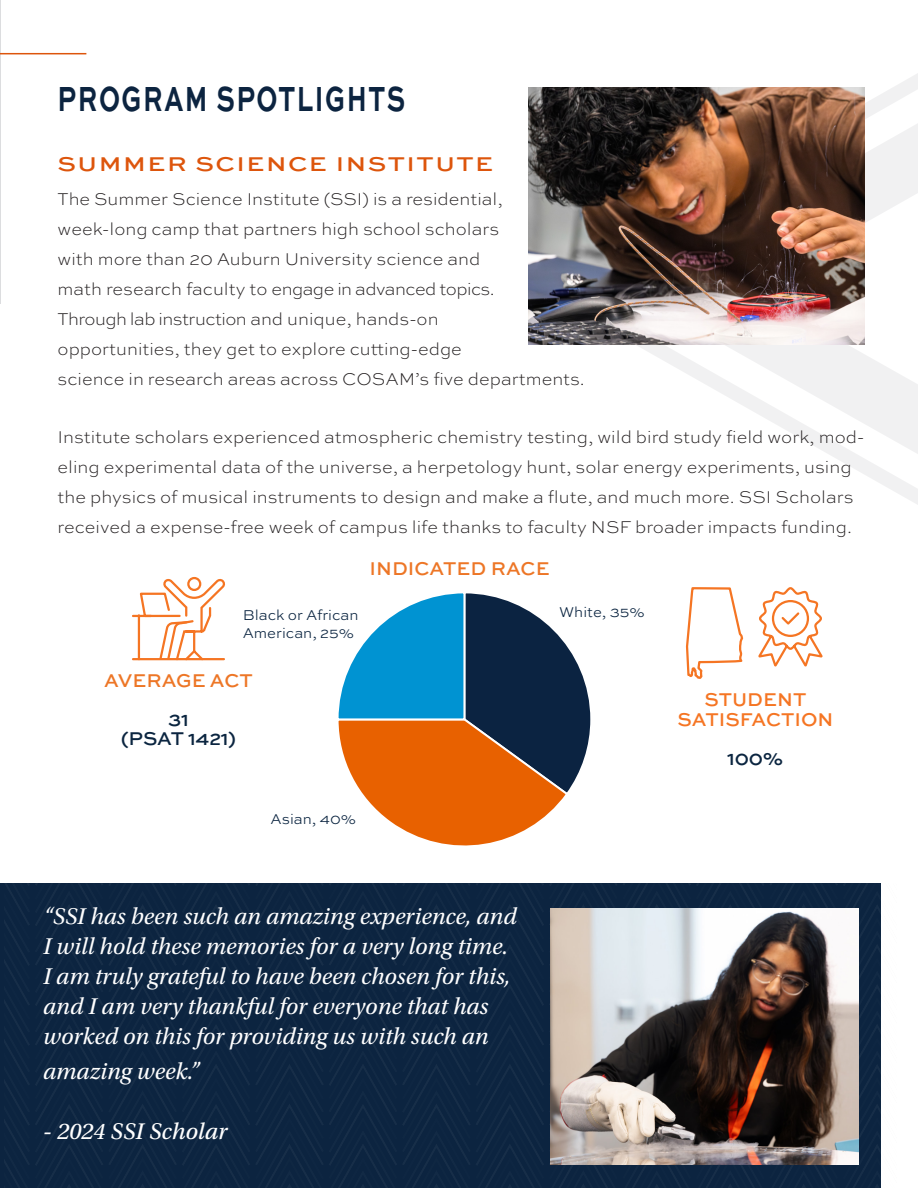
<style>
.page{position:relative;width:918px;height:1188px;background:#fff}
.page>*{position:absolute;margin:0;border:0;box-sizing:border-box;transform-origin:0 0}
.t1{font:700 36.75px "Sweet Sans Pro";letter-spacing:.06em;color:#0c2440;scale:.69 1}
.t2{font:italic 24px/30px "Utopia Std";color:#fff}
.t3{font:24px "Utopia Std Capt It";color:#fff}
.t4{font:500 21px "Sweet Sans Pro";letter-spacing:.06em;color:#dd550c;scale:1.2 1}
.t5{font:500 19.5px "Sweet Sans Pro";color:#ed7626}
.t6{font:500 19.5px "Sweet Sans Pro";color:#f57523}
.t7{font:500 19.5px "Sweet Sans Pro";letter-spacing:-.01em;color:#0b2540}
.t8{font:300 expanded 18px/30px "Sweet Sans Pro";color:#231f20}
.t9{font:300 expanded 18px "Sweet Sans Pro";letter-spacing:-.03em;color:#231f20}
.t10{font:300 15px/18px "Sweet Sans Pro";color:#0a2440}
</style>
<div class="page">
<svg style="left:338px;top:593px;width:253px;height:253px"></svg>
<svg style="left:538px;top:73px;width:380px;height:432px"></svg>
<hr style="left:0;top:0;width:1px;height:303px;background:#dcdddf">
<hr style="left:0;top:53px;width:86px;height:1px;background:#dd550c">
<img style="left:528px;top:88px;width:337px;height:257px">
<svg style="left:132px;top:576px;width:93px;height:85px"></svg>
<svg style="left:685px;top:587px;width:59px;height:92px"></svg>
<svg style="left:758px;top:587px;width:65px;height:78px"></svg>
<img style="left:4px;top:884px;width:877px;height:304px">
<img style="left:551px;top:909px;width:308px;height:255px">
<p class="t1" style="left:58px;top:70px;width:505px">PROGRAM SPOTLIGHTS</p>
<p class="t4" style="left:58px;top:149px;width:365px">SUMMER SCIENCE INSTITUTE</p>
<p class="t8" style="left:58px;top:184px;width:447px">The Summer Science Institute (SSI) is a residential,</p>
<p class="t8" style="left:58px;top:214px;width:443px">week-long camp that partners high school scholars</p>
<p class="t8" style="left:58px;top:244px;width:424px">with more than 20 Auburn University science and</p>
<p class="t9" style="left:58px;top:277px;width:439px">math research faculty to engage in advanced topics.</p>
<p class="t9" style="left:58px;top:307px;width:383px">Through lab instruction and unique, hands-on</p>
<p class="t8" style="left:58px;top:334px;width:406px">opportunities, they get to explore cutting-edge</p>
<p class="t8" style="left:58px;top:364px;width:529px">science in research areas across COSAM’s five departments.</p>
<p class="t8" style="left:58px;top:421px;width:808px">Institute scholars experienced atmospheric chemistry testing, wild bird study field work, mod&shy;eling experimental data of the universe, a herpetology hunt, solar energy experiments, using the physics of musical instruments to design and make a flute, and much more. SSI Scholars received a expense-free week of campus life thanks to faculty NSF broader impacts funding.</p>
<p class="t10" style="left:243px;top:606px;width:117px">Black or African<br>American, 25%</p>
<p class="t5" style="left:104px;top:666px;width:150px">AVERAGE ACT</p>
<p class="t7" style="left:168px;top:705px;width:22px">31</p>
<p class="t7" style="left:121px;top:725px;width:116px">(PSAT 1421)</p>
<p class="t5" style="left:370px;top:554px;width:182px">INDICATED RACE</p>
<p class="t10" style="left:559px;top:602px;width:87px">White, 35%</p>
<p class="t10" style="left:271px;top:810px;width:87px">Asian, 40%</p>
<p class="t2" style="left:43px;top:902px;width:475px">“SSI has been such an amazing experience, and I will hold these memories for a very long time.<br>I am truly grateful to have been chosen for this, and I am very thankful for everyone that has worked on this for providing us with such an</p>
<p class="t2" style="left:43px;top:1056px;width:158px">amazing week.”</p>
<p class="t3" style="left:43px;top:1118px;width:186px">- 2024 SSI Scholar</p>
<p class="t6" style="left:704px;top:686px;width:103px">STUDENT</p>
<p class="t6" style="left:677px;top:705px;width:157px">SATISFACTION</p>
<p class="t7" style="left:727px;top:744px;width:58px">100%</p>
</div>
